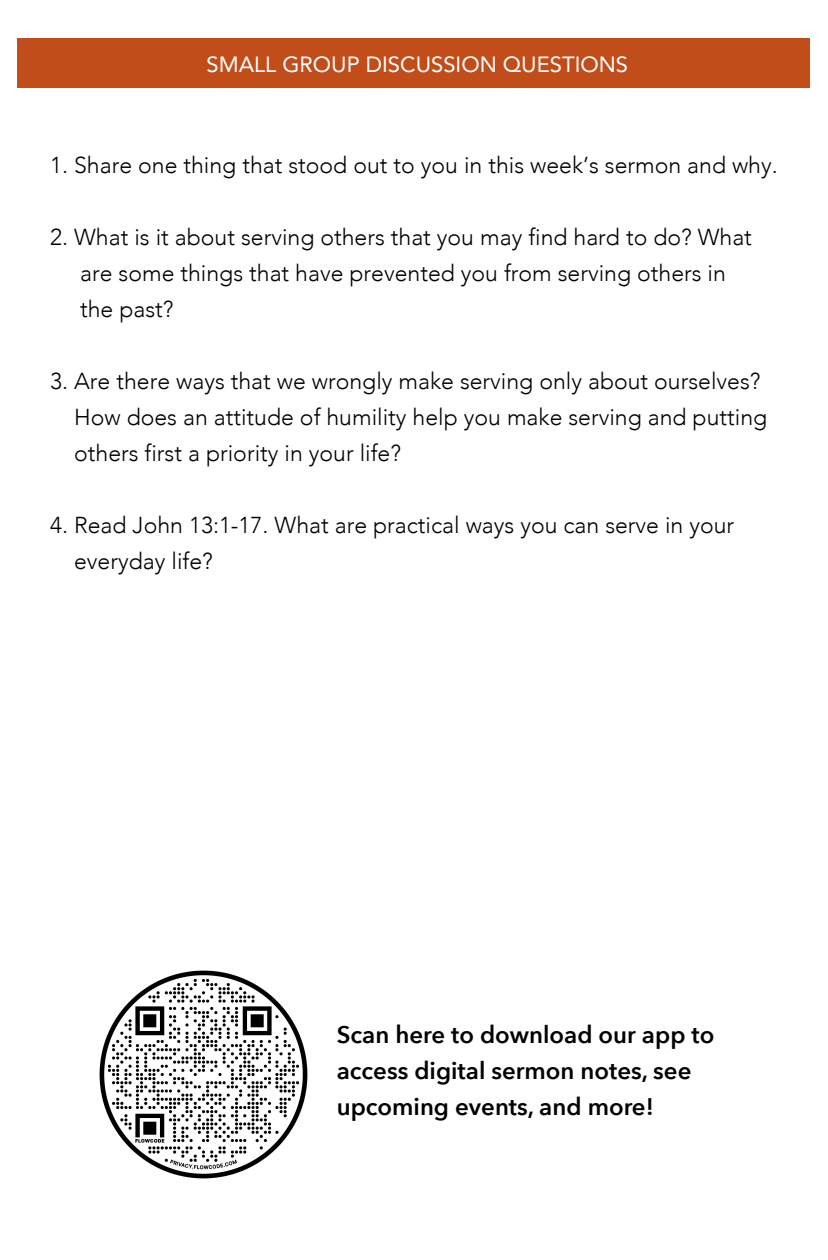
<style>
.page{position:relative;width:828px;height:1260px;background:#fff}
.page>*{position:absolute;margin:0;border:0;box-sizing:border-box;transform-origin:0 0}
.t1{font:600 24px/36px "Avenir Next";color:#000}
.t2{font:300 23px/36px "Avenir";color:#000}
.t3{font:22px "Avenir";color:#fff}
</style>
<div class="page">
<div style="left:18px;top:38px;width:792px;height:50px;background:#c14e1a"></div>
<img style="left:99px;top:970px;width:209px;height:209px">
<p class="t3" style="left:207px;top:47px;width:423px">SMALL GROUP DISCUSSION QUESTIONS</p>
<p class="t2" style="left:50px;top:147px;width:729px">1. Share one thing that stood out to you in this week’s sermon and why.</p>
<p class="t2" style="left:80px;top:219px;width:673px;text-indent:-30px">2. What is it about serving others that you may find hard to do? What are some things that have prevented you from serving others in the past?</p>
<p class="t2" style="left:74px;top:363px;width:695px;text-indent:-24px">3. Are there ways that we wrongly make serving only about ourselves?<br>How does an attitude of humility help you make serving and putting others first a priority in your life?</p>
<p class="t2" style="left:74px;top:507px;width:662px;text-indent:-24px">4. Read John 13:1-17. What are practical ways you can serve in your everyday life?</p>
<p class="t1" style="left:337px;top:1016px;width:379px">Scan here to download our app to access digital sermon notes, see upcoming events, and more!</p>
</div>
